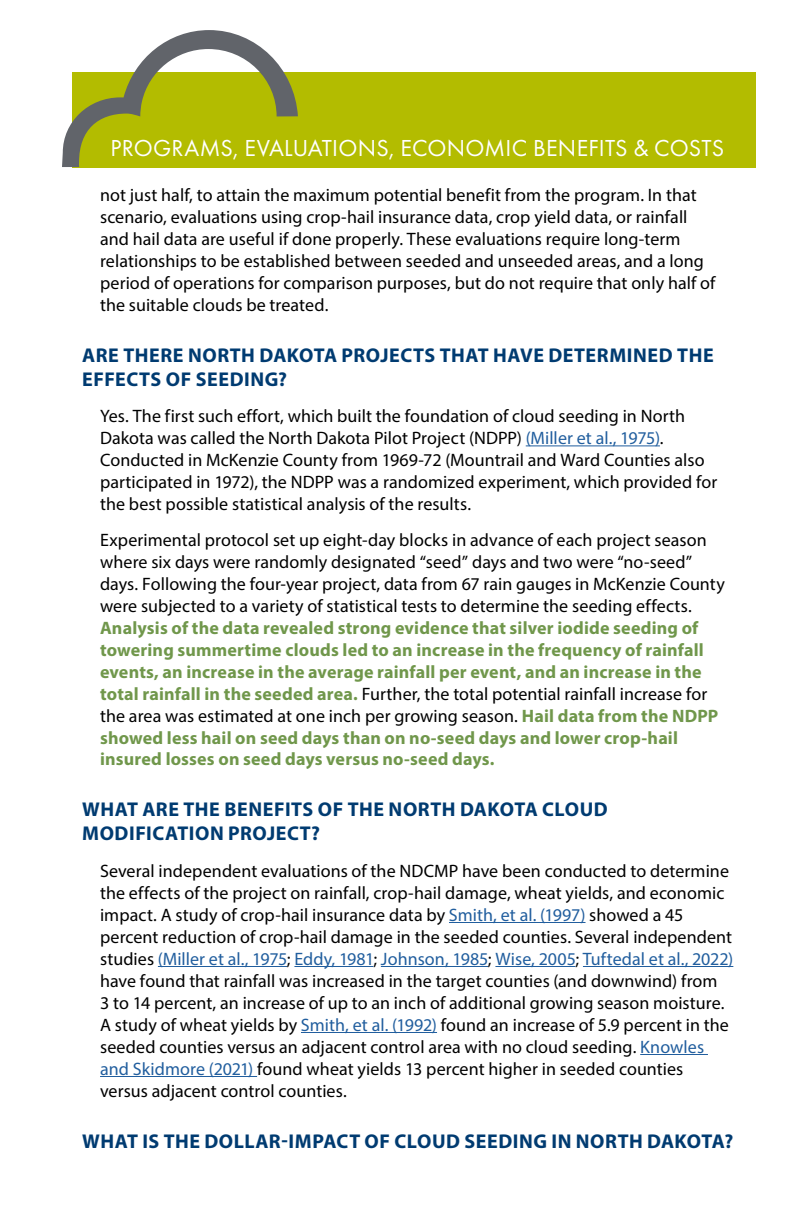
<style>
.page{position:relative;width:792px;height:1224px;background:#fff}
.page>*{position:absolute;margin:0;border:0;box-sizing:border-box;transform-origin:0 0}
.t1{font:24px "Futura PT";letter-spacing:.01em;color:#fff}
.t2{font:700 20px/24px "Myriad Pro";letter-spacing:.025em;color:#003b71}
.t3{font:18px/22px "Myriad Pro";letter-spacing:.005em;color:#000}
.t4{font:700 18px/21.8px "Myriad Pro";letter-spacing:.01em;color:#70974b}
.s1{color:#215e9e}
.s2{font-weight:400;color:#000}
</style>
<div class="page">
<hr style="left:526px;top:445px;width:134px;height:1px;background:#215e9e">
<hr style="left:449px;top:922px;width:137px;height:1px;background:#215e9e">
<hr style="left:158px;top:966px;width:129px;height:1px;background:#215e9e">
<hr style="left:294px;top:966px;width:79px;height:1px;background:#215e9e">
<hr style="left:381px;top:966px;width:107px;height:1px;background:#215e9e">
<hr style="left:495px;top:966px;width:80px;height:1px;background:#215e9e">
<hr style="left:583px;top:966px;width:150px;height:1px;background:#215e9e">
<hr style="left:301px;top:1032px;width:136px;height:1px;background:#215e9e">
<hr style="left:640px;top:1054px;width:68px;height:1px;background:#215e9e">
<hr style="left:100px;top:1076px;width:157px;height:1px;background:#215e9e">
<div style="left:72px;top:72px;width:684px;height:95px;background:#b3bc00"></div>
<svg style="left:62px;top:30px;width:236px;height:137px"></svg>
<h1 class="t1" style="left:111px;top:134px;width:615px">PROGRAMS, EVALUATIONS, ECONOMIC BENEFITS &amp; COSTS</h1>
<p class="t3" style="left:100px;top:183px;width:617px">not just half, to attain the maximum potential benefit from the program. In that scenario, evaluations using crop-hail insurance data, crop yield data, or rainfall and hail data are useful if done properly. These evaluations require long-term relationships to be established between seeded and unseeded areas, and a long period of operations for comparison purposes, but do not require that only half of the suitable clouds be treated.</p>
<p class="t2" style="left:82px;top:342px;width:633px">ARE THERE NORTH DAKOTA PROJECTS THAT HAVE DETERMINED THE<br>EFFECTS OF SEEDING?</p>
<p class="t3" style="left:100px;top:405px;width:619px">Yes. The first such effort, which built the foundation of cloud seeding in North Dakota was called the North Dakota Pilot Project (NDPP) <span class="s1">(Miller et al., 1975)</span>.<br>Conducted in McKenzie County from 1969-72 (Mountrail and Ward Counties also participated in 1972), the NDPP was a randomized experiment, which provided for the best possible statistical analysis of the results.</p>
<p class="t3" style="left:100px;top:529px;width:626px">Experimental protocol set up eight-day blocks in advance of each project season where six days were randomly designated “seed” days and two were “no-seed” days. Following the four-year project, data from 67 rain gauges in McKenzie County were subjected to a variety of statistical tests to determine the seeding effects.</p>
<p class="t4" style="left:100px;top:617px;width:620px">Analysis of the data revealed strong evidence that silver iodide seeding of towering summertime clouds led to an increase in the frequency of rainfall events, an increase in the average rainfall per event, and an increase in the total rainfall in the seeded area. <span class="s2">Further, the total potential rainfall increase for the area was estimated at one inch per growing season.</span> Hail data from the NDPP showed less hail on seed days than on no-seed days and lower crop-hail insured losses on seed days versus no-seed days.</p>
<p class="t2" style="left:82px;top:797px;width:527px">WHAT ARE THE BENEFITS OF THE NORTH DAKOTA CLOUD<br>MODIFICATION PROJECT?</p>
<p class="t3" style="left:100px;top:859px;width:635px">Several independent evaluations of the NDCMP have been conducted to determine the effects of the project on rainfall, crop-hail damage, wheat yields, and economic impact. A study of crop-hail insurance data by <span class="s1">Smith, et al. (1997)</span> showed a 45 percent reduction of crop-hail damage in the seeded counties. Several independent studies <span class="s1">(Miller et al., 1975</span>; <span class="s1">Eddy, 1981</span>; <span class="s1">Johnson, 1985</span>; <span class="s1">Wise, 2005</span>; <span class="s1">Tuftedal et al., 2022) </span>have found that rainfall was increased in the target counties (and downwind) from<br>3 to 14 percent, an increase of up to an inch of additional growing season moisture.<br>A study of wheat yields by <span class="s1">Smith, et al. (1992)</span> found an increase of 5.9 percent in the seeded counties versus an adjacent control area with no cloud seeding. <span class="s1">Knowles and Skidmore (2021)</span> found wheat yields 13 percent higher in seeded counties versus adjacent control counties.</p>
<p class="t2" style="left:82px;top:1128px;width:653px">WHAT IS THE DOLLAR-IMPACT OF CLOUD SEEDING IN NORTH DAKOTA?</p>
</div>
